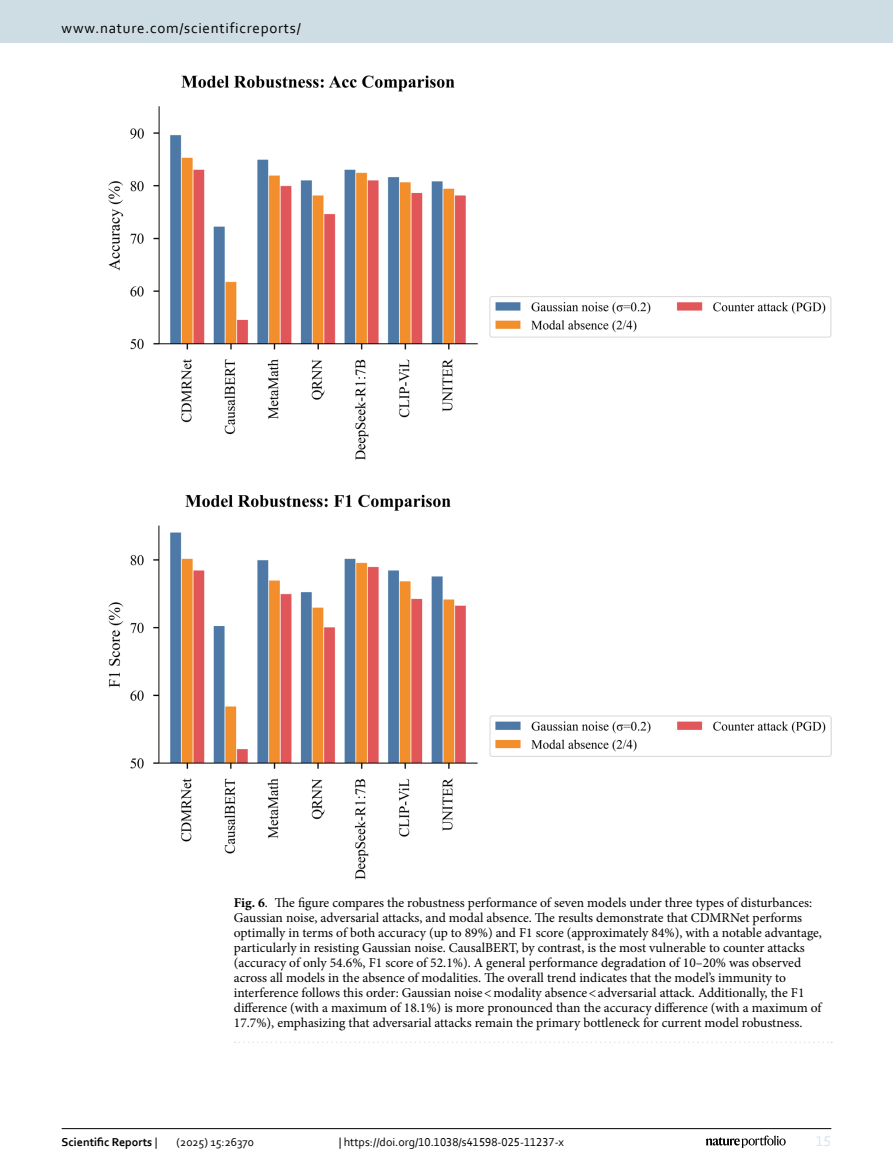
<style>
.page{position:relative;width:893px;height:1174px;background:#fff}
.page>*{position:absolute;margin:0;border:0;box-sizing:border-box;transform-origin:0 0}
.t1{font:15px "Corbel";letter-spacing:.05em;color:#000}
.t2{font:15px "Corbel";color:#d9e4eb}
.Figure_Caption{font:13.5px/15px "Minion Pro";color:#000}
.t3{font:12px "Corbel";color:#000}
.t4{font:700 12px "Corbel";color:#000}
.s1{font-weight:700}
.s2{font-weight:400}
</style>
<div class="page">
<img style="left:108px;top:76px;width:723px;height:803px">
<svg style="left:235px;top:1041px;width:597px;height:2px"></svg>
<hr style="left:62px;top:1128px;width:769px;height:1px;background:#000">
<svg style="left:706px;top:1135px;width:80px;height:12px"></svg>
<div style="left:0;top:0;width:893px;height:43px;background:#cedde4"></div>
<p class="t1" style="left:62px;top:18px;width:241px">www.nature.com/scientificreports/</p>
<p class="Figure_Caption" style="left:234px;top:895px;width:590px"><span class="s1">Fig. 6</span>. The figure compares the robustness performance of seven models under three types of disturbances:<br>Gaussian noise, adversarial attacks, and modal absence. The results demonstrate that CDMRNet performs optimally in terms of both accuracy (up to 89%) and F1 score (approximately 84%), with a notable advantage, particularly in resisting Gaussian noise. CausalBERT, by contrast, is the most vulnerable to counter attacks (accuracy of only 54.6%, F1 score of 52.1%). A general performance degradation of 10–20% was observed across all models in the absence of modalities. The overall trend indicates that the model’s immunity to interference follows this order: Gaussian noise&lt;modality absence&lt;adversarial attack. Additionally, the F1 difference (with a maximum of 18.1%) is more pronounced than the accuracy difference (with a maximum of 17.7%), emphasizing that adversarial attacks remain the primary bottleneck for current model robustness.</p>
<p class="t4" style="left:62px;top:1134px;width:97px">Scientific Reports <span class="s2">|</span></p>
<p class="t3" style="left:177px;top:1134px;width:79px">(2025) 15:26370</p>
<p class="t3" style="left:339px;top:1134px;width:227px">| https://doi.org/10.1038/s41598-025-11237-x</p>
<p class="t2" style="left:816px;top:1132px;width:17px">15</p>
</div>
